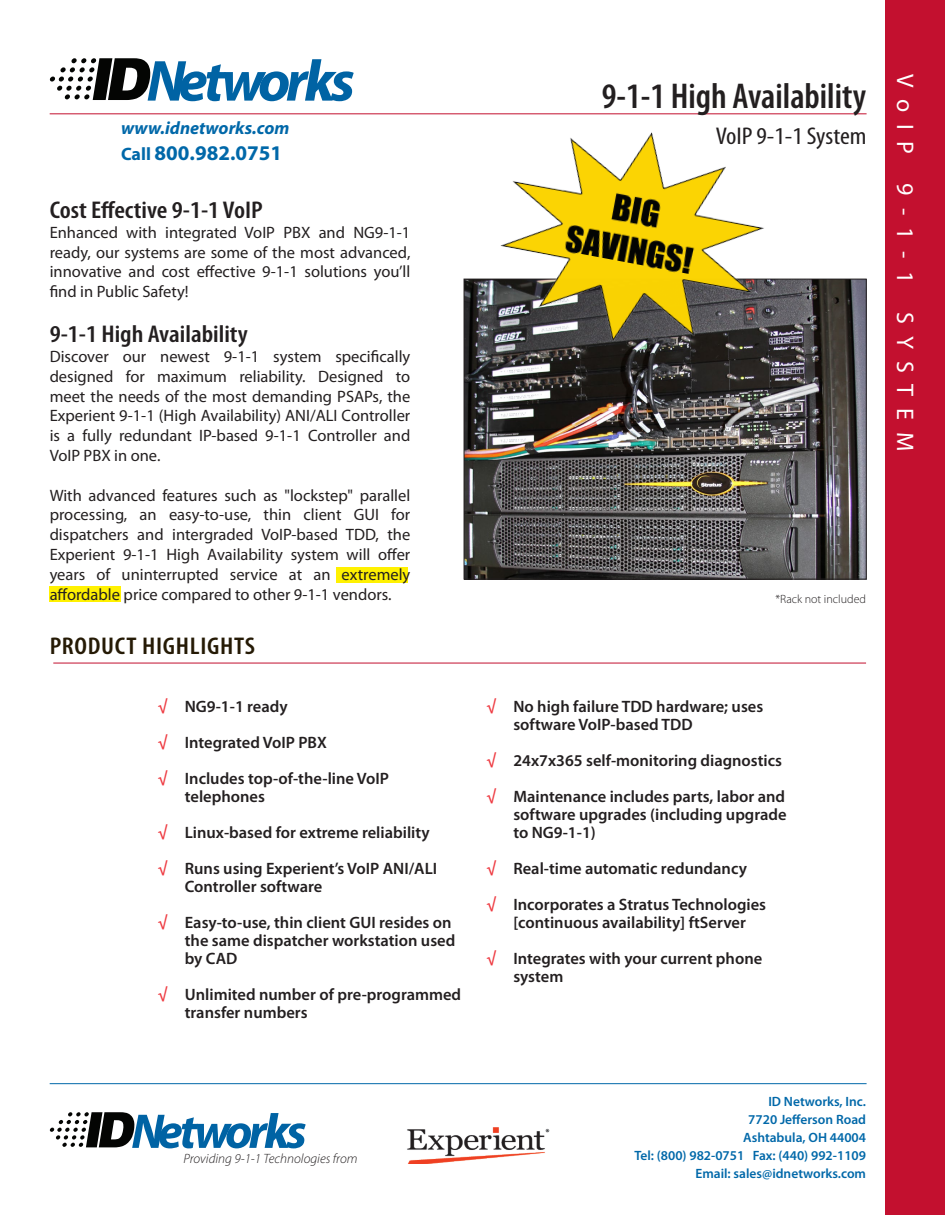
<style>
.page{position:relative;width:945px;height:1215px;background:#fff}
.page>*{position:absolute;margin:0;border:0;box-sizing:border-box;transform-origin:0 0}
.t1{font:600 condensed 36px "Myriad Pro";color:#231f20}
.t2{font:600 condensed 24.3px "Myriad Pro";color:#231f20;scale:1.11 1}
.t3{font:600 condensed 24.3px "Myriad Pro";letter-spacing:.025em;color:#251a05;scale:1.11 1}
.t4{font:condensed 24.3px "Myriad Pro";color:#231f20;scale:1.11 1}
.t5{font:24px "Myriad Pro";letter-spacing:.5em;color:#fff}
.t6{font:700 21px "Myriad Pro";color:#0068a9}
.t7{font:italic 700 18px "Myriad Pro";color:#0068a9}
.t8{font:16.5px/19.8px "Myriad Pro";color:#231f20;text-align:justify}
.t9{font:600 16.5px/18px "Myriad Pro";color:#231f20}
.t10{font:600 13.5px "Myriad Pro";color:#0068a9}
.t11{font:italic 300 13.5px "Myriad Pro";color:#231f20}
.t12{font:300 12px "Myriad Pro";color:#231f20}
.s1{font-size:18px}
.s2{color:#ee3a41}
</style>
<div class="page">
<div style="left:50px;top:587px;width:71px;height:15px;background:#fff101"></div>
<div style="left:336px;top:568px;width:72px;height:15px;background:#fff101"></div>
<div style="left:886px;top:0;width:59px;height:1215px;background:#c3102f"></div>
<hr style="left:50px;top:113px;width:817px;height:1px;background:#c3102f">
<img style="left:466px;top:281px;width:398px;height:296px">
<hr style="left:53px;top:663px;width:813px;height:1px;background:#c3102f">
<svg style="left:50px;top:58px;width:304px;height:43px"></svg>
<hr style="left:50px;top:1083px;width:817px;height:1px;background:#0068a9">
<img style="left:407px;top:1127px;width:143px;height:36px">
<svg style="left:50px;top:1112px;width:256px;height:36px"></svg>
<img style="left:447px;top:113px;width:368px;height:295px">
<p class="t7" style="left:121px;top:117px;width:170px">www.idnetworks.com</p>
<p class="t6" style="left:121px;top:139px;width:163px"><span class="s1">Call</span> 800.982.0751</p>
<p class="t2" style="left:50px;top:195px;width:194px">Cost Effective 9-1-1 VoIP</p>
<p class="t8" style="left:50px;top:222px;width:362px">Enhanced with integrated VoIP PBX and NG9-1-1 ready, our systems are some of the most advanced, innovative and cost effective 9-1-1 solutions you’ll find in Public Safety!</p>
<p class="t2" style="left:50px;top:319px;width:180px">9-1-1 High Availability</p>
<p class="t8" style="left:50px;top:346px;width:362px">Discover our newest 9-1-1 system specifically designed for maximum reliability. Designed to meet the needs of the most demanding PSAPs, the Experient 9-1-1 (High Availability) ANI/ALI Controller is a fully redundant IP-based 9-1-1 Controller and VoIP PBX in one.</p>
<p class="t8" style="left:50px;top:485px;width:362px">With advanced features such as "lockstep" parallel processing, an easy-to-use, thin client GUI for dispatchers and intergraded VoIP-based TDD, the Experient 9-1-1 High Availability system will offer years of uninterrupted service at an extremely affordable price compared to other 9-1-1 vendors.</p>
<p class="t3" style="left:50px;top:631px;width:186px">PRODUCT HIGHLIGHTS</p>
<p class="t9" style="left:158px;top:697px;width:131px"><span class="s2">√</span> NG9-1-1 ready</p>
<p class="t9" style="left:158px;top:733px;width:171px"><span class="s2">√</span> Integrated VoIP PBX</p>
<p class="t9" style="left:185px;top:769px;width:206px;text-indent:-27px"><span class="s2">√</span> Includes top-of-the-line VoIP telephones</p>
<p class="t9" style="left:158px;top:823px;width:273px"><span class="s2">√</span> Linux-based for extreme reliability</p>
<p class="t9" style="left:185px;top:859px;width:254px;text-indent:-27px"><span class="s2">√</span> Runs using Experient’s VoIP ANI/ALI<br>Controller software</p>
<p class="t9" style="left:185px;top:913px;width:272px;text-indent:-27px"><span class="s2">√</span> Easy-to-use, thin client GUI resides on the same dispatcher workstation used by CAD</p>
<p class="t9" style="left:185px;top:985px;width:278px;text-indent:-27px"><span class="s2">√</span> Unlimited number of pre-programmed transfer numbers</p>
<p class="t1" style="left:602px;top:74px;width:266px">9-1-1 High Availability</p>
<p class="t4" style="left:716px;top:121px;width:137px">VoIP 9-1-1 System</p>
<p class="t12" style="left:775px;top:592px;width:92px">*Rack not included</p>
<p class="t9" style="left:513px;top:697px;width:251px;text-indent:-27px"><span class="s2">√</span> No high failure TDD hardware; uses software VoIP-based TDD</p>
<p class="t9" style="left:486px;top:751px;width:297px"><span class="s2">√</span> 24x7x365 self-monitoring diagnostics</p>
<p class="t9" style="left:513px;top:787px;width:275px;text-align:justify;text-indent:-27px"><span class="s2">√</span> Maintenance includes parts, labor and software upgrades (including upgrade to NG9-1-1)</p>
<p class="t9" style="left:486px;top:859px;width:262px"><span class="s2">√</span> Real-time automatic redundancy</p>
<p class="t9" style="left:486px;top:895px;width:281px;text-align:center"><span class="s2">√</span> Incorporates a Stratus Technologies [continuous availability] ftServer</p>
<p class="t9" style="left:513px;top:949px;width:250px;text-indent:-27px"><span class="s2">√</span> Integrates with your current phone system</p>
<p class="t5" style="left:920px;top:74px;width:379px;rotate:90deg">VoIP 9-1-1 SYSTEM</p>
<p class="t11" style="left:184px;top:1151px;width:175px">Providing 9-1-1 Technologies from</p>
<p class="t10" style="left:768px;top:1093px;width:99px">ID Networks, Inc.</p>
<p class="t10" style="left:748px;top:1111px;width:119px">7720 Jefferson Road</p>
<p class="t10" style="left:743px;top:1129px;width:124px">Ashtabula, OH 44004</p>
<p class="t10" style="left:634px;top:1147px;width:233px">Tel: (800) 982-0751 Fax: (440) 992-1109</p>
<p class="t10" style="left:695px;top:1165px;width:172px">Email: sales@idnetworks.com</p>
</div>
